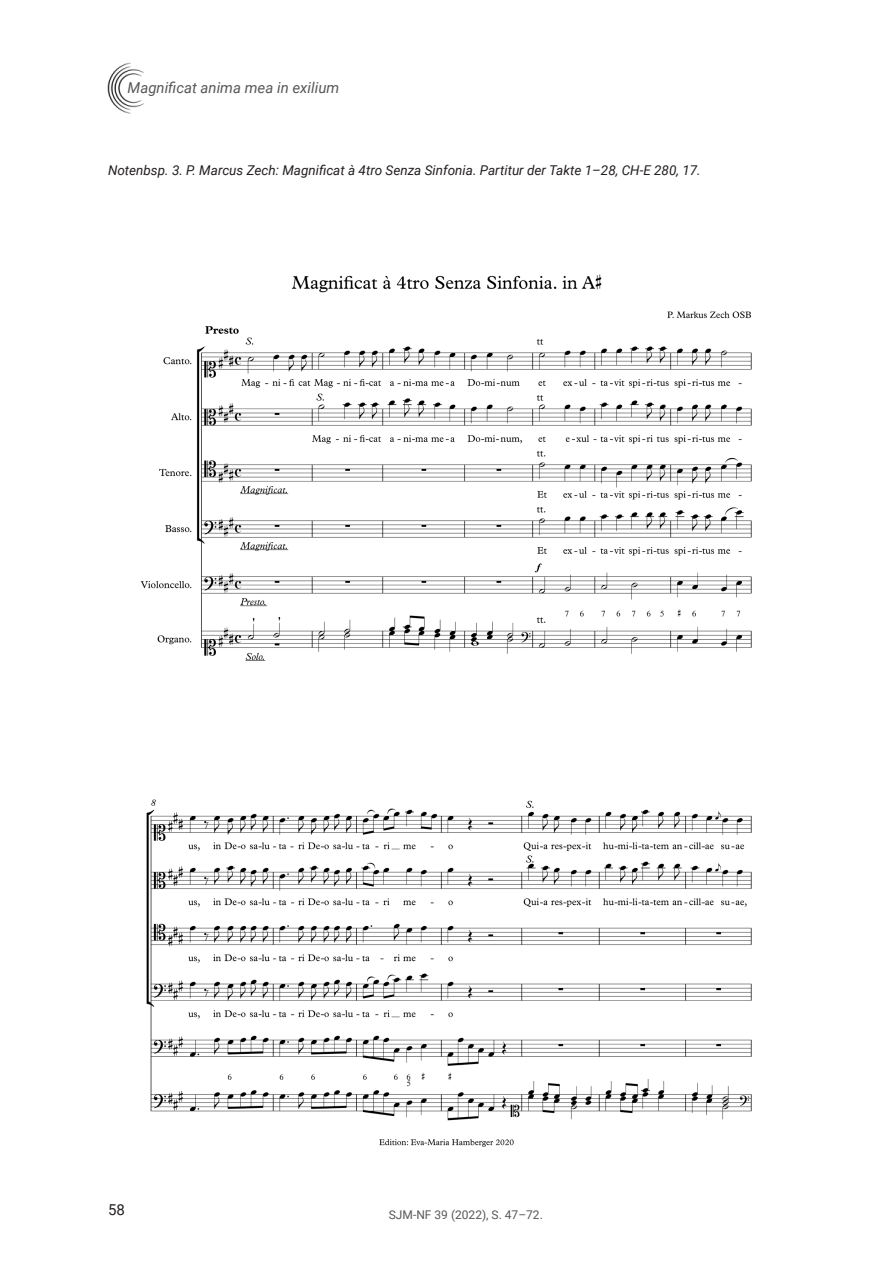
<style>
.page{position:relative;width:893px;height:1272px;background:#fff}
.page>*{position:absolute;margin:0;border:0;box-sizing:border-box;transform-origin:0 0}
.t1{font:italic 15px "Roboto";color:#57585a}
.t2{font:15px "Roboto";color:#231f20}
.Bildlegende{font:italic 13.5px "Roboto";color:#231f20}
.t3{font:12px "Roboto";color:#57585a}
</style>
<div class="page">
<img style="left:107px;top:62px;width:37px;height:52px">
<img style="left:140px;top:274px;width:612px;height:873px">
<p class="t1" style="left:128px;top:77px;width:213px">Magnificat anima mea in exilium</p>
<p class="Bildlegende" style="left:108px;top:160px;width:594px">Notenbsp. 3. P. Marcus Zech: Magnificat à 4tro Senza Sinfonia. Partitur der Takte 1–28, CH-E 280, 17.</p>
<p class="t2" style="left:108px;top:1199px;width:18px">58</p>
<p class="t3" style="left:389px;top:1206px;width:155px">SJM-NF 39 (2022), S. 47–72.</p>
</div>
